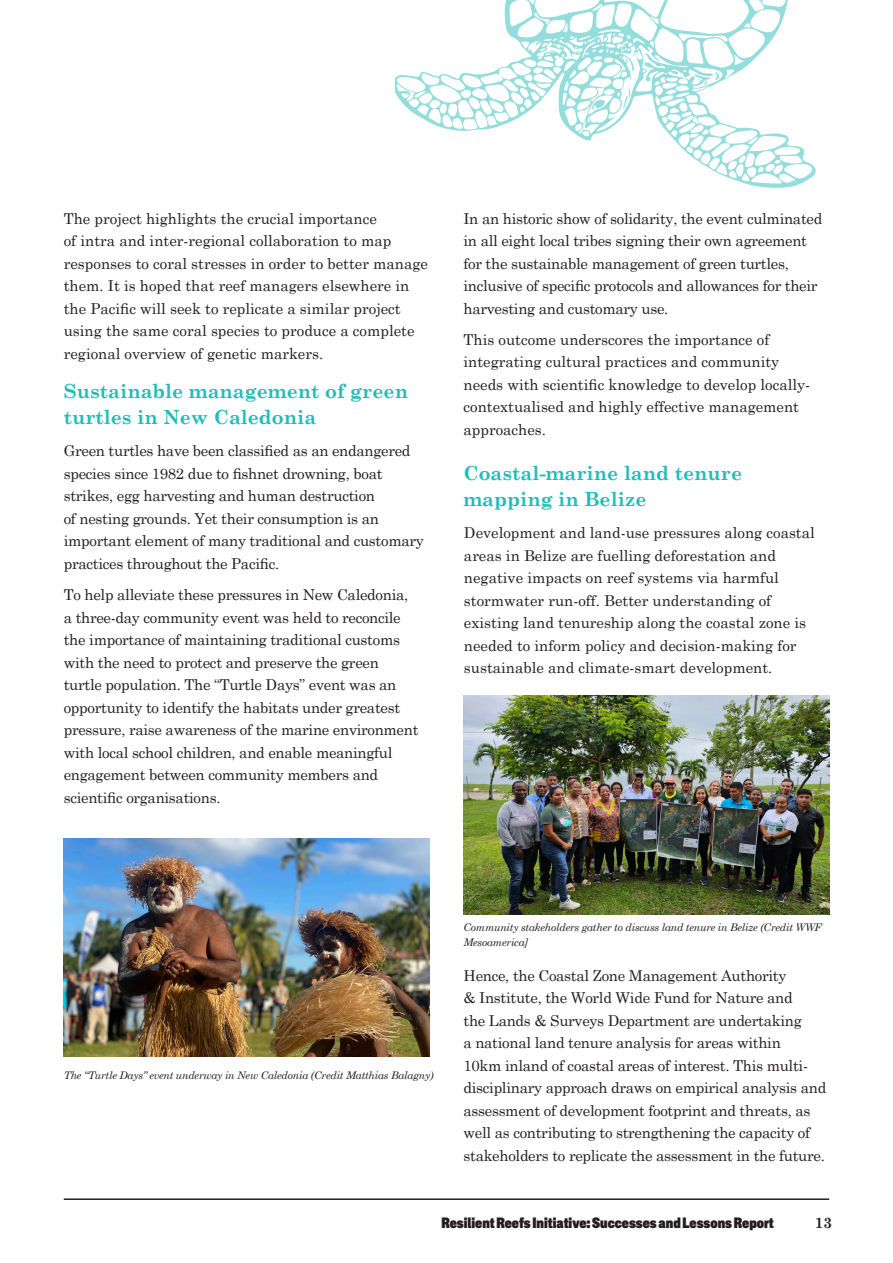
<style>
.page{position:relative;width:893px;height:1263px;background:#fff}
.page>*{position:absolute;margin:0;border:0;box-sizing:border-box;transform-origin:0 0}
.Heading{font:700 19.5px/25.5px "Century Schoolbook";color:#22bcb8}
.Heading-2{font:15px/22.5px "Century Schoolbook";letter-spacing:-.02em;color:#231f20}
.Heading-3{font:15px/22.5px "Century Schoolbook";color:#231f20}
.t1{font:15px "New Grotesk Square SIX";color:#231f20}
.t2{font:700 15px "Century Schoolbook";color:#231f20}
.t3{font:italic 10.5px/15px "Century Schoolbook";letter-spacing:-.02em;color:#231f20}
</style>
<div class="page">
<hr style="left:64px;top:1198px;width:765px;height:2px;background:#231f20">
<svg style="left:395px;top:0;width:421px;height:188px"></svg>
<svg style="left:623px;top:88px;width:7px;height:21px"></svg>
<svg style="left:714px;top:72px;width:5px;height:8px"></svg>
<svg style="left:704px;top:80px;width:4px;height:5px"></svg>
<svg style="left:592px;top:99px;width:15px;height:11px"></svg>
<img style="left:64px;top:838px;width:365px;height:218px">
<img style="left:463px;top:696px;width:366px;height:218px">
<p class="Heading-3" style="left:64px;top:206px;width:366px">The project highlights the crucial importance<br>of intra and inter-regional collaboration to map responses to coral stresses in order to better manage them. It is hoped that reef managers elsewhere in the Pacific will seek to replicate a similar project using the same coral species to produce a complete regional overview of genetic markers.</p>
<p class="Heading-2" style="left:463px;top:206px;width:360px">In an historic show of solidarity, the event culminated in all eight local tribes signing their own agreement for the sustainable management of green turtles, inclusive of specific protocols and allowances for their harvesting and customary use.</p>
<p class="Heading-3" style="left:463px;top:327px;width:348px">This outcome underscores the importance of integrating cultural practices and community needs with scientific knowledge to develop locally&shy;contextualised and highly effective management approaches.</p>
<p class="Heading" style="left:64px;top:378px;width:346px">Sustainable management of green turtles in New Caledonia</p>
<p class="Heading-2" style="left:64px;top:438px;width:362px">Green turtles have been classified as an endangered species since 1982 due to fishnet drowning, boat strikes, egg harvesting and human destruction<br>of nesting grounds. Yet their consumption is an important element of many traditional and customary practices throughout the Pacific.</p>
<p class="Heading-2" style="left:64px;top:582px;width:356px">To help alleviate these pressures in New Caledonia, a three-day community event was held to reconcile the importance of maintaining traditional customs with the need to protect and preserve the green turtle population. The “Turtle Days” event was an opportunity to identify the habitats under greatest pressure, raise awareness of the marine environment with local school children, and enable meaningful engagement between community members and scientific organisations.</p>
<p class="Heading" style="left:463px;top:459px;width:280px">Coastal-marine land tenure mapping in Belize</p>
<p class="Heading-3" style="left:464px;top:520px;width:352px">Development and land-use pressures along coastal areas in Belize are fuelling deforestation and negative impacts on reef systems via harmful stormwater run-off. Better understanding of existing land tenureship along the coastal zone is needed to inform policy and decision-making for sustainable and climate-smart development.</p>
<p class="t3" style="left:64px;top:1068px;width:371px">The “Turtle Days” event underway in New Caledonia (Credit Matthias Balagny)</p>
<p class="t3" style="left:463px;top:919px;width:360px">Community stakeholders gather to discuss land tenure in Belize (Credit WWF<br>Mesoamerica]</p>
<p class="Heading-2" style="left:463px;top:963px;width:364px">Hence, the Coastal Zone Management Authority<br>&amp; Institute, the World Wide Fund for Nature and<br>the Lands &amp; Surveys Department are undertaking<br>a national land tenure analysis for areas within<br>10km inland of coastal areas of interest. This multi&shy;disciplinary approach draws on empirical analysis and assessment of development footprint and threats, as well as contributing to strengthening the capacity of stakeholders to replicate the assessment in the future.</p>
<p class="t1" style="left:441px;top:1213px;width:334px">Resilient Reefs Initiative: Successes and Lessons Report</p>
<p class="t2" style="left:815px;top:1211px;width:19px">13</p>
</div>
